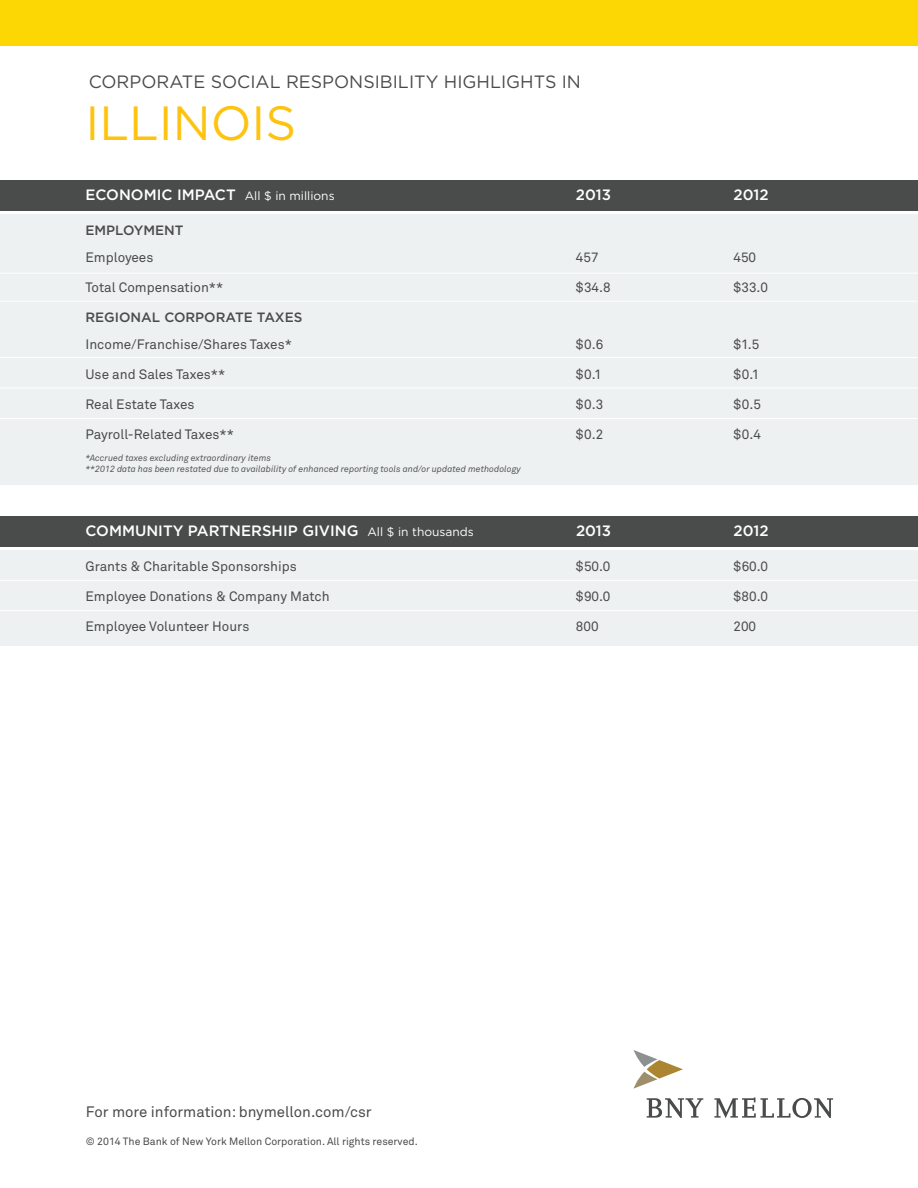
<style>
.page{position:relative;width:918px;height:1188px;background:#fff}
.page>*{position:absolute;margin:0;border:0;box-sizing:border-box;transform-origin:0 0}
.t1{font:48px "Gotham";color:#fdc30f}
.t2{font:17.85px "Gotham";color:#4a4b4b}
.t3{font:500 15px "Gotham";color:#fff}
.t4{font:15px "Akkurat Pro";color:#4a4b4b}
.t5{font:13.5px "Akkurat Pro";color:#4a4b4b}
.t6{font:500 13.5px "Gotham";color:#4a4b4b}
.t7{font:10.5px "Akkurat Pro";color:#4a4b4b}
.t8{font:italic 9px/11.2px "Akkurat Pro";color:#57585a}
.s1{font-weight:400;font-size:12px}
</style>
<div class="page">
<div style="left:0;top:214px;width:918px;height:270px;background:#eef1f1"></div>
<hr style="left:0;top:273px;width:918px;height:1px;background:#fff">
<hr style="left:0;top:301px;width:917px;height:1px;background:#fff">
<hr style="left:0;top:357px;width:918px;height:1px;background:#fff">
<hr style="left:0;top:388px;width:918px;height:1px;background:#fff">
<hr style="left:0;top:418px;width:917px;height:1px;background:#fff">
<div style="left:0;top:550px;width:918px;height:95px;background:#eef1f1"></div>
<hr style="left:0;top:580px;width:918px;height:1px;background:#fff">
<hr style="left:0;top:610px;width:918px;height:1px;background:#fff">
<div style="left:0;top:0;width:917px;height:45px;background:#fcd704"></div>
<div style="left:0;top:180px;width:918px;height:30px;background:#4a4b4b"></div>
<div style="left:0;top:516px;width:918px;height:30px;background:#4a4b4b"></div>
<svg style="left:714px;top:1097px;width:119px;height:21px"></svg>
<svg style="left:647px;top:1098px;width:56px;height:20px"></svg>
<svg style="left:634px;top:1050px;width:49px;height:39px"></svg>
<p class="t2" style="left:89px;top:71px;width:494px">CORPORATE SOCIAL RESPONSIBILITY HIGHLIGHTS IN</p>
<p class="t1" style="left:86px;top:97px;width:212px">ILLINOIS</p>
<p class="t3" style="left:86px;top:186px;width:251px">ECONOMIC IMPACT <span class="s1">All $ in millions</span></p>
<p class="t3" style="left:576px;top:186px;width:37px">2013</p>
<p class="t3" style="left:733px;top:186px;width:37px">2012</p>
<p class="t6" style="left:86px;top:223px;width:100px">EMPLOYMENT</p>
<p class="t5" style="left:86px;top:250px;width:69px">Employees</p>
<p class="t5" style="left:576px;top:250px;width:24px">457</p>
<p class="t5" style="left:734px;top:250px;width:24px">450</p>
<p class="t5" style="left:86px;top:280px;width:139px">Total Compensation**</p>
<p class="t5" style="left:576px;top:280px;width:36px">$34.8</p>
<p class="t5" style="left:734px;top:280px;width:36px">$33.0</p>
<p class="t6" style="left:86px;top:310px;width:218px">REGIONAL CORPORATE TAXES</p>
<p class="t5" style="left:86px;top:337px;width:208px">Income/Franchise/Shares Taxes*</p>
<p class="t5" style="left:576px;top:337px;width:29px">$0.6</p>
<p class="t5" style="left:734px;top:337px;width:27px">$1.5</p>
<p class="t5" style="left:86px;top:367px;width:141px">Use and Sales Taxes**</p>
<p class="t5" style="left:576px;top:367px;width:27px">$0.1</p>
<p class="t5" style="left:734px;top:367px;width:27px">$0.1</p>
<p class="t5" style="left:86px;top:397px;width:111px">Real Estate Taxes</p>
<p class="t5" style="left:576px;top:397px;width:29px">$0.3</p>
<p class="t5" style="left:734px;top:397px;width:29px">$0.5</p>
<p class="t5" style="left:86px;top:427px;width:150px">Payroll-Related Taxes**</p>
<p class="t8" style="left:86px;top:452px;width:437px">*Accrued taxes excluding extraordinary items<br>**2012 data has been restated due to availability of enhanced reporting tools and/or updated methodology</p>
<p class="t5" style="left:576px;top:427px;width:29px">$0.2</p>
<p class="t5" style="left:734px;top:427px;width:29px">$0.4</p>
<p class="t3" style="left:86px;top:522px;width:390px">COMMUNITY PARTNERSHIP GIVING <span class="s1">All $ in thousands</span></p>
<p class="t3" style="left:576px;top:522px;width:37px">2013</p>
<p class="t3" style="left:734px;top:522px;width:37px">2012</p>
<p class="t5" style="left:86px;top:558px;width:213px">Grants &amp; Charitable Sponsorships</p>
<p class="t5" style="left:576px;top:558px;width:36px">$50.0</p>
<p class="t5" style="left:734px;top:558px;width:36px">$60.0</p>
<p class="t5" style="left:86px;top:588px;width:246px">Employee Donations &amp; Company Match</p>
<p class="t5" style="left:576px;top:588px;width:36px">$90.0</p>
<p class="t5" style="left:734px;top:588px;width:36px">$80.0</p>
<p class="t5" style="left:86px;top:618px;width:165px">Employee Volunteer Hours</p>
<p class="t5" style="left:576px;top:618px;width:24px">800</p>
<p class="t5" style="left:734px;top:618px;width:24px">200</p>
<p class="t4" style="left:86px;top:1103px;width:287px">For more information: bnymellon.com/csr</p>
<p class="t7" style="left:86px;top:1136px;width:333px">© 2014 The Bank of New York Mellon Corporation. All rights reserved.</p>
</div>
